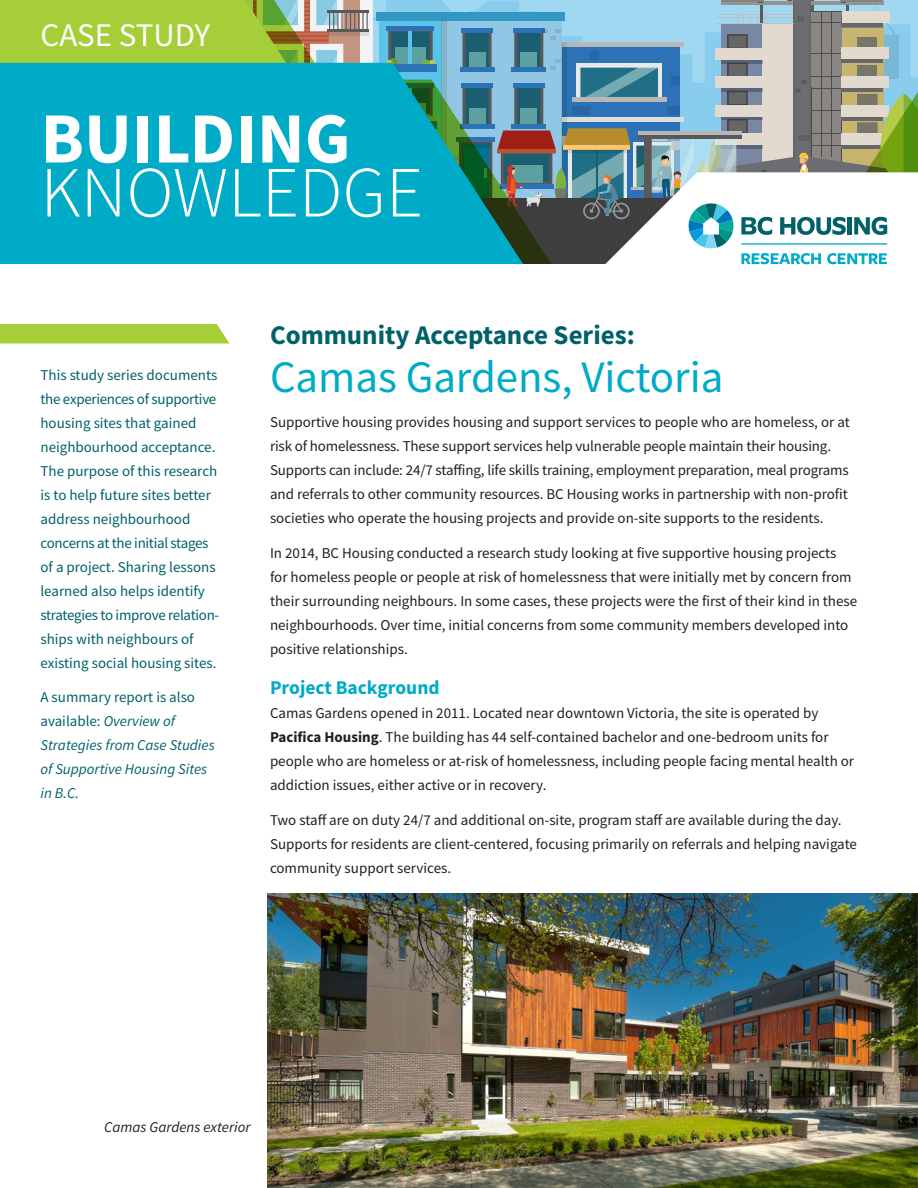
<style>
.page{position:relative;width:918px;height:1188px;background:#fff}
.page>*{position:absolute;margin:0;border:0;box-sizing:border-box;transform-origin:0 0}
.Title_-_Light{font:300 72px "Source Sans Pro";color:#fff}
.Title_-_Bold{font:700 72px "Source Sans Pro";color:#fff}
.t1{font:45px "Source Sans Pro";color:#00abc8}
.Title_-_Light-2{font:33px "Source Sans Pro";color:#fff}
.H-_Series_Title{font:700 27px "Source Sans Pro";color:#006169}
.t2{font:700 19.5px "Source Sans Pro";color:#00abc8}
.Body{font:15px/24px "Source Sans Pro";color:#231f20}
.Sidebar_Body{font:15px/24px "Source Sans Pro";color:#006169}
.Body-2{font:italic 15px/24px "Source Sans Pro";color:#006169}
.t3{font:italic 15px "Source Sans Pro";color:#231f20}
.s1{font-style:normal}
.s2{font-weight:700}
</style>
<div class="page">
<svg style="left:374px;top:0;width:544px;height:63px;background:#9bd5ef"></svg>
<div style="left:559px;top:43px;width:121px;height:162px;background:#2b72b7"></div>
<hr style="left:555px;top:42px;width:129px;height:4px;background:#b7b7b7">
<div style="left:590px;top:51px;width:8px;height:9px;background:#2767a5"></div>
<div style="left:441px;top:21px;width:121px;height:181px;background:#92c6e5"></div>
<div style="left:376px;top:12px;width:189px;height:9px;background:#3298c3"></div>
<div style="left:516px;top:30px;width:26px;height:40px;background:#1b5d71"></div>
<div style="left:514px;top:28px;width:29px;height:44px;border:3px solid #57585a"></div>
<div style="left:464px;top:30px;width:26px;height:40px;background:#1b5d71"></div>
<div style="left:463px;top:28px;width:29px;height:44px;border:3px solid #57585a"></div>
<div style="left:461px;top:28px;width:32px;height:5px;background:#2b72b7"></div>
<div style="left:513px;top:28px;width:31px;height:5px;background:#2b72b7"></div>
<div style="left:379px;top:21px;width:62px;height:181px;background:#5bc3e9"></div>
<svg style="left:542px;top:29px;width:19px;height:11px"></svg>
<div style="left:469px;top:53px;width:16px;height:17px;background:#5ca09f"></div>
<div style="left:520px;top:53px;width:17px;height:17px;background:#5ca09f"></div>
<div style="left:390px;top:31px;width:41px;height:33px;background:#1b5d71"></div>
<div style="left:388px;top:29px;width:45px;height:37px;border:3px solid #57585a"></div>
<div style="left:395px;top:47px;width:31px;height:17px;background:#5ca09f"></div>
<svg style="left:562px;top:42px;width:5px;height:17px"></svg>
<div style="left:441px;top:20px;width:6px;height:185px;background:#86b4c8"></div>
<svg style="left:389px;top:58px;width:8px;height:8px"></svg>
<svg style="left:385px;top:60px;width:8px;height:8px"></svg>
<svg style="left:428px;top:60px;width:8px;height:8px"></svg>
<div style="left:422px;top:60px;width:8px;height:7px;background:#7db241;border-radius:50%"></div>
<hr style="left:409px;top:30px;width:3px;height:34px;background:#5bc3e9">
<hr style="left:387px;top:27px;width:47px;height:4px;background:#2b72b7">
<hr style="left:716px;top:17px;width:78px;height:1px;background:#bfbec5">
<hr style="left:716px;top:14px;width:78px;height:1px;background:#bfbec5">
<div style="left:811px;top:27px;width:72px;height:176px;background:#c7b56f"></div>
<div style="left:810px;top:11px;width:32px;height:158px;background:#8a8684"></div>
<hr style="left:821px;top:11px;width:1px;height:145px;background:#4d4c4c">
<hr style="left:831px;top:11px;width:1px;height:145px;background:#4d4c4c">
<hr style="left:811px;top:23px;width:30px;height:1px;background:#4d4c4c">
<hr style="left:811px;top:11px;width:30px;height:1px;background:#4d4c4c">
<hr style="left:811px;top:54px;width:71px;height:1px;background:#4d4c4c">
<div style="left:793px;top:0;width:18px;height:159px;background:#6c6d70"></div>
<hr style="left:809px;top:0;width:2px;height:159px;background:#676767">
<div style="left:721px;top:23px;width:72px;height:179px;background:#7888a3"></div>
<div style="left:763px;top:23px;width:30px;height:141px;background:#e2d9cf"></div>
<svg style="left:727px;top:34px;width:36px;height:14px"></svg>
<div style="left:715px;top:48px;width:48px;height:12px;background:#e2d9cf"></div>
<div style="left:858px;top:37px;width:19px;height:14px;background:#767669"></div>
<div style="left:842px;top:48px;width:47px;height:11px;background:#e2d9cf"></div>
<svg style="left:811px;top:0;width:3px;height:12px"></svg>
<hr style="left:846px;top:0;width:2px;height:27px;background:#5a5c5c">
<svg style="left:811px;top:1px;width:72px;height:4px"></svg>
<hr style="left:760px;top:0;width:3px;height:24px;background:#5a5c5c">
<svg style="left:744px;top:15px;width:7px;height:8px"></svg>
<hr style="left:841px;top:25px;width:42px;height:3px;background:#838383">
<hr style="left:841px;top:0;width:42px;height:1px;background:#838383">
<svg style="left:721px;top:1px;width:72px;height:4px"></svg>
<svg style="left:758px;top:0;width:35px;height:3px"></svg>
<hr style="left:721px;top:0;width:42px;height:1px;background:#838383">
<svg style="left:798px;top:16px;width:6px;height:5px"></svg>
<hr style="left:793px;top:0;width:2px;height:159px;background:#676767">
<div style="left:842px;top:15px;width:41px;height:12px;background:#676767"></div>
<div style="left:842px;top:11px;width:47px;height:12px;background:#e2d9cf"></div>
<hr style="left:716px;top:23px;width:77px;height:1px;background:#bfbec5">
<svg style="left:0;top:0;width:374px;height:63px;background:#a6c452"></svg>
<svg style="left:0;top:63px;width:497px;height:201px;background:#06a8c1"></svg>
<svg style="left:497px;top:59px;width:421px;height:205px"></svg>
<img style="left:267px;top:893px;width:651px;height:295px">
<svg style="left:0;top:324px;width:230px;height:20px;background:#aad043"></svg>
<p class="Title_-_Light-2" style="left:40px;top:14px;width:171px">CASE STUDY</p>
<p class="Title_-_Bold" style="left:40px;top:90px;width:312px">BUILDING</p>
<p class="Title_-_Light" style="left:40px;top:148px;width:384px">KNOWLEDGE</p>
<p class="Sidebar_Body" style="left:40px;top:362px;width:178px">This study series documents the experiences of supportive housing sites that gained neighbourhood acceptance.<br>The purpose of this research is to help future sites better address neighbourhood concerns at the initial stages of a project. Sharing lessons learned also helps identify strategies to improve relation--- ships with neighbours of existing social housing sites.</p>
<p class="Body-2" style="left:40px;top:685px;width:176px"><span class="s1">A summary report is also available:</span> Overview of<br>Strategies from Case Studies of Supportive Housing Sites in B.C.</p>
<p class="H-_Series_Title" style="left:270px;top:317px;width:366px">Community Acceptance Series:</p>
<h1 class="t1" style="left:270px;top:349px;width:455px">Camas Gardens, Victoria</h1>
<p class="Body" style="left:270px;top:410px;width:581px">Supportive housing provides housing and support services to people who are homeless, or at risk of homelessness. These support services help vulnerable people maintain their housing.<br>Supports can include: 24/7 staffing, life skills training, employment preparation, meal programs and referrals to other community resources. BC Housing works in partnership with non-profit societies who operate the housing projects and provide on-site supports to the residents.</p>
<p class="Body" style="left:270px;top:541px;width:589px">In 2014, BC Housing conducted a research study looking at five supportive housing projects for homeless people or people at risk of homelessness that were initially met by concern from their surrounding neighbours. In some cases, these projects were the first of their kind in these neighbourhoods. Over time, initial concerns from some community members developed into positive relationships.</p>
<h3 class="t2" style="left:270px;top:674px;width:171px">Project Background</h3>
<p class="Body" style="left:270px;top:701px;width:586px">Camas Gardens opened in 2011. Located near downtown Victoria, the site is operated by <span class="s2">Pacifica Housing</span>. The building has 44 self-contained bachelor and one-bedroom units for people who are homeless or at-risk of homelessness, including people facing mental health or addiction issues, either active or in recovery.</p>
<p class="Body" style="left:270px;top:808px;width:588px">Two staff are on duty 24/7 and additional on-site, program staff are available during the day.<br>Supports for residents are client-centered, focusing primarily on referrals and helping navigate community support services.</p>
<p class="t3" style="left:104px;top:1117px;width:148px">Camas Gardens exterior</p>
</div>
